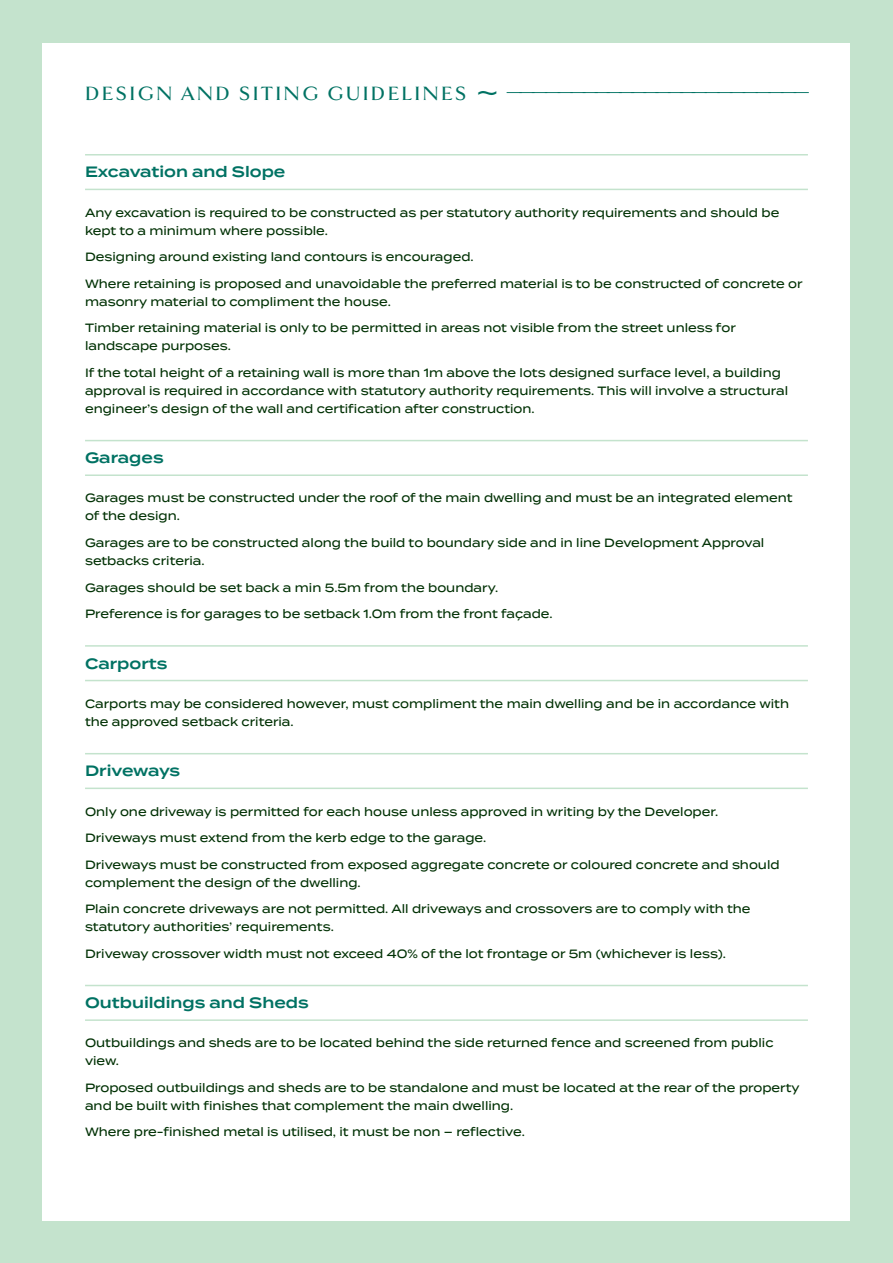
<style>
.page{position:relative;width:893px;height:1263px;background:#c4e3cd}
.page>*{position:absolute;margin:0;border:0;box-sizing:border-box;transform-origin:0 0}
.t1{font:700 20.25px "Goldenbook";letter-spacing:.11em;color:#007263}
.t2{font:600 15px "Termina";color:#007263}
.t3{font:600 15px "Termina";letter-spacing:-.025em;color:#007263}
.t4{font:500 12px/18px "Termina";color:#003104;scale:.95 1}
.s1{font-weight:900;font-size:36.45px}
</style>
<div class="page">
<div style="left:43px;top:43px;width:807px;height:1177px;background:#fff"></div>
<hr style="left:85px;top:189px;width:723px;height:1px;background:#c4e3cd">
<hr style="left:85px;top:154px;width:723px;height:1px;background:#c4e3cd">
<hr style="left:85px;top:474px;width:723px;height:2px;background:#c4e3cd">
<hr style="left:85px;top:440px;width:723px;height:1px;background:#c4e3cd">
<hr style="left:85px;top:680px;width:723px;height:1px;background:#c4e3cd">
<hr style="left:85px;top:645px;width:723px;height:2px;background:#c4e3cd">
<hr style="left:85px;top:787px;width:723px;height:2px;background:#c4e3cd">
<hr style="left:85px;top:753px;width:723px;height:1px;background:#c4e3cd">
<hr style="left:85px;top:1019px;width:723px;height:2px;background:#c4e3cd">
<hr style="left:85px;top:985px;width:723px;height:1px;background:#c4e3cd">
<h1 class="t1" style="left:85px;top:82px;width:726px">DESIGN AND SITING GUIDELINES <span class="s1">~</span> <sup>________________________</sup></h1>
<p class="t2" style="left:85px;top:161px;width:202px">Excavation and Slope</p>
<p class="t4" style="left:85px;top:203px;width:732px">Any excavation is required to be constructed as per statutory authority requirements and should be kept to a minimum where possible.</p>
<p class="t4" style="left:85px;top:248px;width:411px">Designing around existing land contours is encouraged.</p>
<p class="t4" style="left:85px;top:274px;width:757px">Where retaining is proposed and unavoidable the preferred material is to be constructed of concrete or masonry material to compliment the house.</p>
<p class="t4" style="left:85px;top:319px;width:687px">Timber retaining material is only to be permitted in areas not visible from the street unless for landscape purposes.</p>
<p class="t4" style="left:85px;top:363px;width:742px">If the total height of a retaining wall is more than 1m above the lots designed surface level, a building approval is required in accordance with statutory authority requirements. This will involve a structural engineer’s design of the wall and certification after construction.</p>
<p class="t2" style="left:85px;top:447px;width:80px">Garages</p>
<p class="t4" style="left:85px;top:489px;width:746px">Garages must be constructed under the roof of the main dwelling and must be an integrated element of the design.</p>
<p class="t4" style="left:85px;top:533px;width:717px">Garages are to be constructed along the build to boundary side and in line Development Approval setbacks criteria.</p>
<p class="t4" style="left:85px;top:578px;width:436px">Garages should be set back a min 5.5m from the boundary.</p>
<p class="t4" style="left:85px;top:604px;width:494px">Preference is for garages to be setback 1.0m from the front façade.</p>
<p class="t2" style="left:85px;top:652px;width:84px">Carports</p>
<p class="t4" style="left:85px;top:694px;width:743px">Carports may be considered however, must compliment the main dwelling and be in accordance with the approved setback criteria.</p>
<p class="t3" style="left:85px;top:760px;width:97px">Driveways</p>
<p class="t4" style="left:85px;top:802px;width:668px">Only one driveway is permitted for each house unless approved in writing by the Developer.</p>
<p class="t4" style="left:85px;top:828px;width:424px">Driveways must extend from the kerb edge to the garage.</p>
<p class="t4" style="left:85px;top:855px;width:733px">Driveways must be constructed from exposed aggregate concrete or coloured concrete and should complement the design of the dwelling.</p>
<p class="t4" style="left:85px;top:899px;width:702px">Plain concrete driveways are not permitted. All driveways and crossovers are to comply with the statutory authorities’ requirements.</p>
<p class="t4" style="left:85px;top:944px;width:676px">Driveway crossover width must not exceed 40% of the lot frontage or 5m (whichever is less).</p>
<p class="t2" style="left:85px;top:992px;width:225px">Outbuildings and Sheds</p>
<p class="t4" style="left:85px;top:1034px;width:726px">Outbuildings and sheds are to be located behind the side returned fence and screened from public view.</p>
<p class="t4" style="left:85px;top:1078px;width:754px">Proposed outbuildings and sheds are to be standalone and must be located at the rear of the property and be built with finishes that complement the main dwelling.</p>
<p class="t4" style="left:85px;top:1123px;width:464px">Where pre-finished metal is utilised, it must be non – reflective.</p>
</div>
